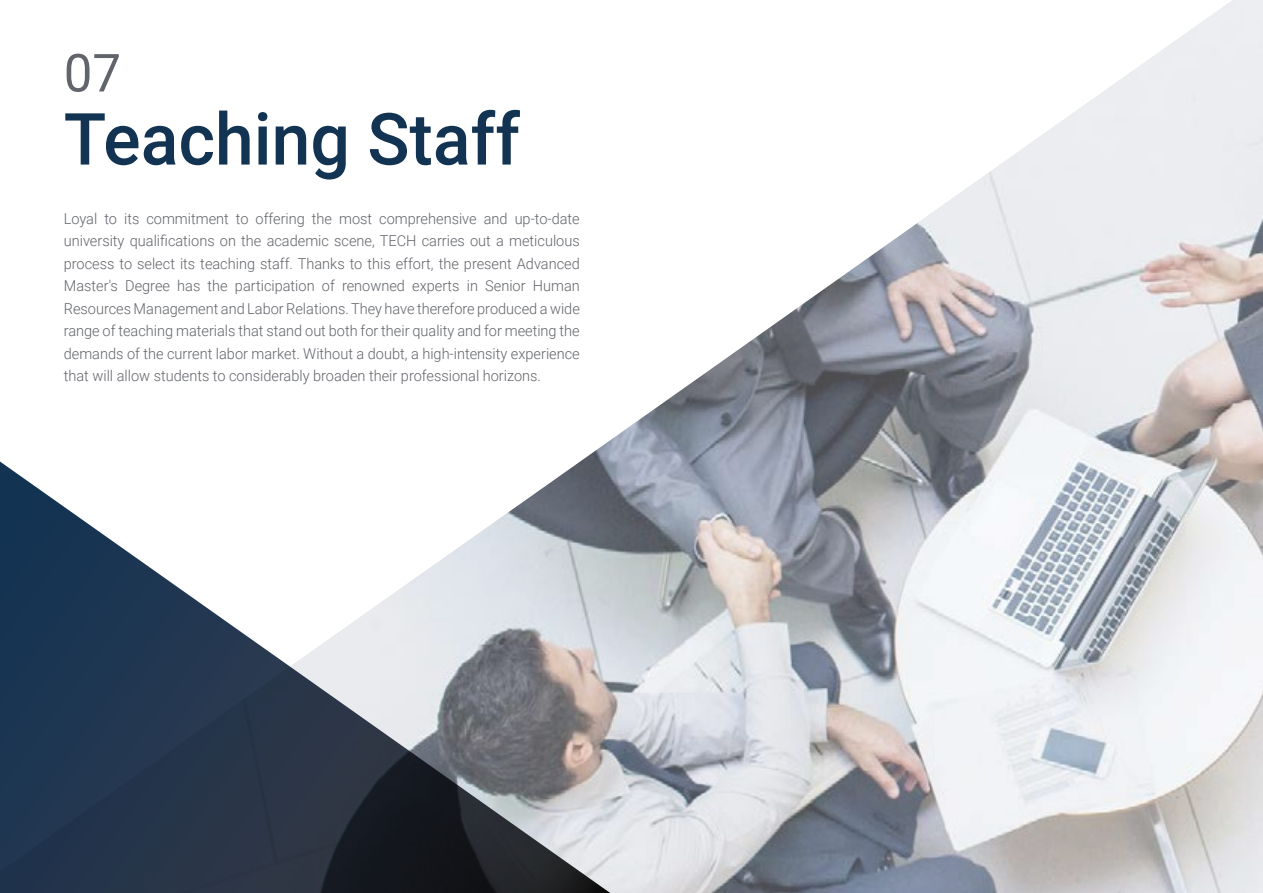
<style>
.page{position:relative;width:1263px;height:893px;background:#fff}
.page>*{position:absolute;margin:0;border:0;box-sizing:border-box;transform-origin:0 0}
.t1{font:500 72px "Roboto";color:#123352}
.t2{font:52.5px "Roboto";color:#61646a}
.t3{font:300 15px/22.5px "Roboto";color:#61646a;text-align:justify}
</style>
<div class="page">
<img style="left:602px;top:0;width:661px;height:893px">
<svg style="left:0;top:446px;width:640px;height:447px"></svg>
<h2 class="t2" style="left:64px;top:36px;width:59px">07</h2>
<h1 class="t1" style="left:64px;top:89px;width:458px">Teaching Staff</h1>
<p class="t3" style="left:64px;top:207px;width:518px">Loyal to its commitment to offering the most comprehensive and up-to-date university qualifications on the academic scene, TECH carries out a meticulous process to select its teaching staff. Thanks to this effort, the present Advanced Master's Degree has the participation of renowned experts in Senior Human Resources Management and Labor Relations. They have therefore produced a wide range of teaching materials that stand out both for their quality and for meeting the demands of the current labor market. Without a doubt, a high-intensity experience that will allow students to considerably broaden their professional horizons.</p>
</div>
